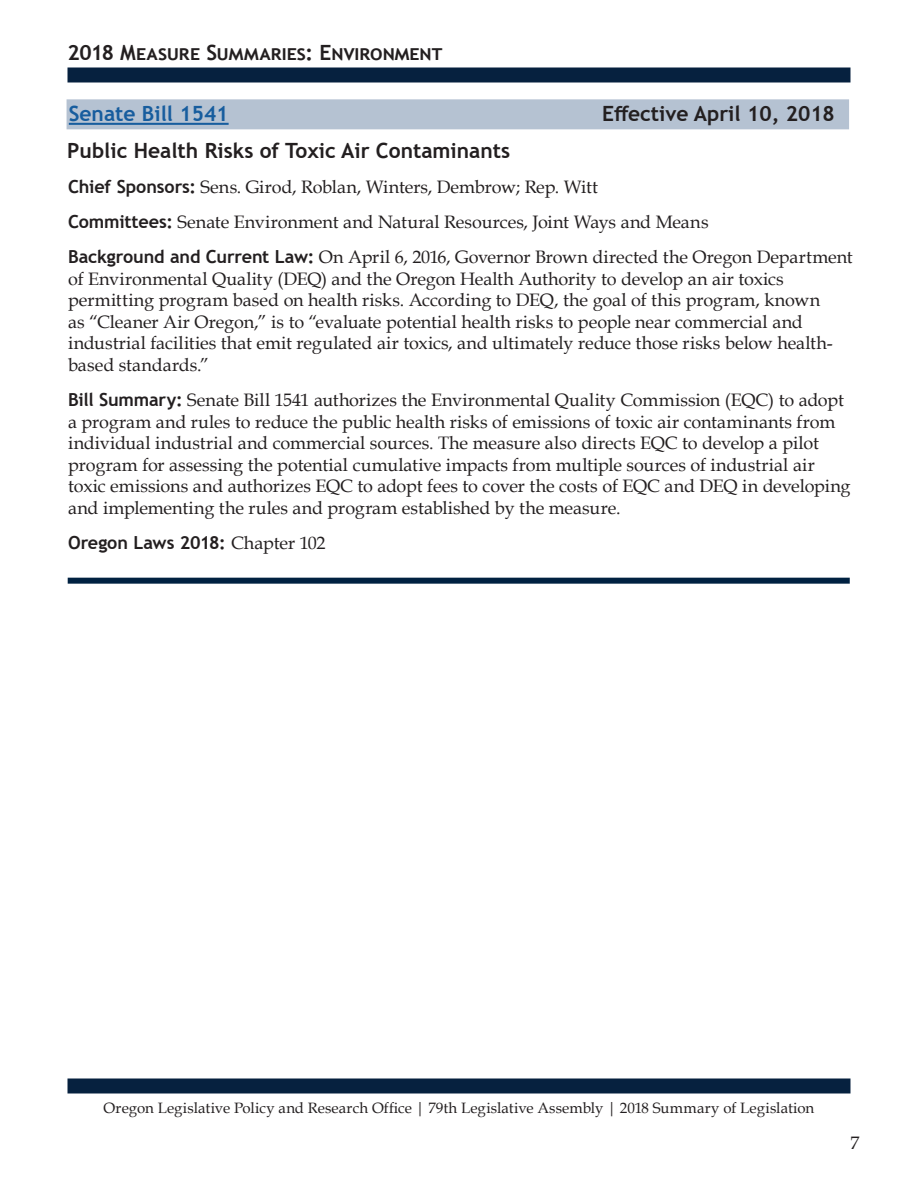
<style>
.page{position:relative;width:918px;height:1188px;background:#fff}
.page>*{position:absolute;margin:0;border:0;box-sizing:border-box;transform-origin:0 0}
.Bill_Title{font:700 21px "Trebuchet MS";color:#231f20}
.Committee_Name{font:700 21px "Trebuchet MS";color:#231f20}
.Bill_Title-2{font:700 21px "Trebuchet MS";color:#175d9e}
.t1{font:18px/21.6px "Book Antiqua";letter-spacing:-.005em;color:#231f20}
.t2{font:700 18px "Trebuchet MS";letter-spacing:-.005em;color:#231f20}
.t3{font:15px "Book Antiqua";letter-spacing:.005em;color:#231f20}
.s1{font-family:"Trebuchet MS";font-weight:700}
.s2{font-family:"Book Antiqua";font-weight:400}
</style>
<div class="page">
<div style="left:68px;top:68px;width:782px;height:14px;background:#06213f"></div>
<div style="left:68px;top:1078px;width:782px;height:16px;background:#06213f"></div>
<div style="left:67px;top:99px;width:782px;height:30px;background:#b5c2d2"></div>
<hr style="left:69px;top:123px;width:160px;height:2px;background:#175d9e">
<div style="left:68px;top:578px;width:782px;height:6px;background:#002141"></div>
<p class="Committee_Name" style="left:68px;top:39px;width:374px">2018 Measure Summaries: Environment</p>
<p class="Bill_Title-2" style="left:69px;top:101px;width:161px">Senate Bill 1541</p>
<p class="Bill_Title" style="left:602px;top:101px;width:234px">Effective April 10, 2018</p>
<p class="Bill_Title" style="left:67px;top:138px;width:444px">Public Health Risks of Toxic Air Contaminants</p>
<p class="t1" style="left:68px;top:175px;width:532px"><span class="s1">Chief Sponsors:</span> Sens. Girod, Roblan, Winters, Dembrow; Rep. Witt</p>
<p class="t1" style="left:68px;top:211px;width:642px"><span class="s1">Committees:</span> Senate Environment and Natural Resources, Joint Ways and Means</p>
<p class="t1" style="left:68px;top:246px;width:786px"><span class="s1">Background and Current Law:</span> On April 6, 2016, Governor Brown directed the Oregon Department of Environmental Quality (DEQ) and the Oregon Health Authority to develop an air toxics permitting program based on health risks. According to DEQ, the goal of this program, known<br>as “Cleaner Air Oregon,” is to “evaluate potential health risks to people near commercial and industrial facilities that emit regulated air toxics, and ultimately reduce those risks below health&shy;based standards.”</p>
<p class="t1" style="left:68px;top:389px;width:784px"><span class="s1">Bill Summary:</span> Senate Bill 1541 authorizes the Environmental Quality Commission (EQC) to adopt a program and rules to reduce the public health risks of emissions of toxic air contaminants from individual industrial and commercial sources. The measure also directs EQC to develop a pilot program for assessing the potential cumulative impacts from multiple sources of industrial air toxic emissions and authorizes EQC to adopt fees to cover the costs of EQC and DEQ in developing and implementing the rules and program established by the measure.</p>
<p class="t2" style="left:68px;top:532px;width:259px">Oregon Laws 2018: <span class="s2">Chapter 102</span></p>
<p class="t3" style="left:104px;top:1097px;width:712px">Oregon Legislative Policy and Research Office | 79th Legislative Assembly | 2018 Summary of Legislation</p>
<p class="t1" style="left:850px;top:1131px;width:10px">7</p>
</div>
